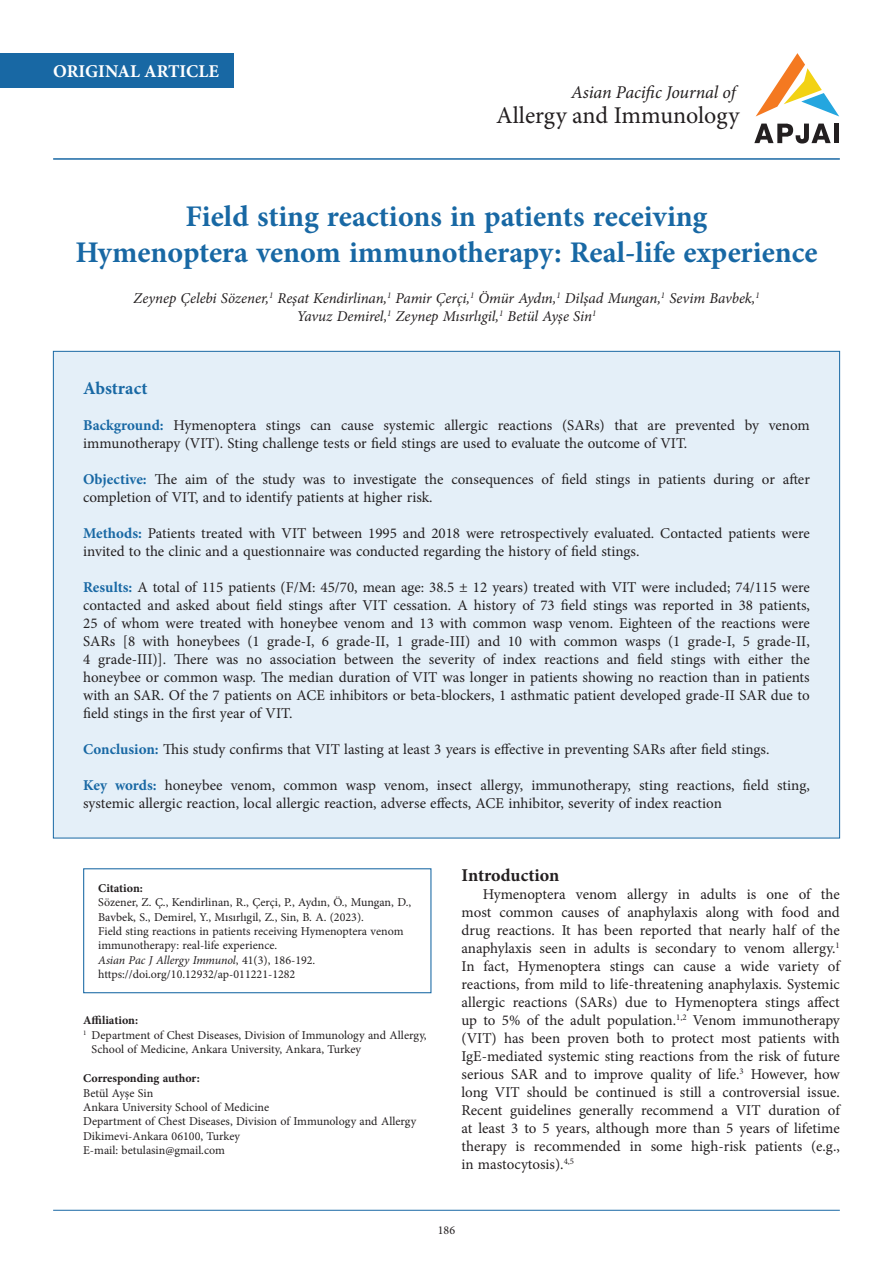
<style>
.page{position:relative;width:893px;height:1263px;background:#fff}
.page>*{position:absolute;margin:0;border:0;box-sizing:border-box;transform-origin:0 0}
.t1{font:700 30px "Minion Pro";color:#1868a4}
.t2{font:24px "Minion Pro";color:#231f20}
.t3{font:italic 18px "Minion Pro";letter-spacing:-.01em;color:#231f20}
.t4{font:700 18px "Minion Pro";color:#fff}
.t5{font:700 18px "Minion Pro";letter-spacing:-.005em;color:#231f20}
.t6{font:700 18px "Minion Pro";color:#1868a4}
.t7{font:15px/18px "Minion Pro";color:#231f20}
.t8{font:italic 15px "Minion Pro";letter-spacing:-.005em;color:#231f20}
.t9{font:12px/14.4px "Minion Pro";color:#231f20}
.t10{font:700 12px "Minion Pro";letter-spacing:-.005em;color:#231f20}
.s1{font-weight:700;color:#1868a4}
.s2{font-style:italic}
</style>
<div class="page">
<div style="left:53px;top:351px;width:787px;height:487px;background:#e4eff8;border:1px solid #1868a4"></div>
<div style="left:0;top:53px;width:234px;height:34px;background:#1868a4"></div>
<svg style="left:756px;top:53px;width:83px;height:63px"></svg>
<div style="left:834px;top:124px;width:5px;height:19px;background:#231f20"></div>
<svg style="left:754px;top:123px;width:77px;height:21px"></svg>
<hr style="left:53px;top:158px;width:787px;height:2px;background:#1868a4">
<hr style="left:53px;top:1210px;width:787px;height:1px;background:#1868a4">
<div style="left:83px;top:868px;width:348px;height:125px;background:#fff;border:1px solid #1868a4"></div>
<p class="t4" style="left:53px;top:58px;width:167px">ORIGINAL ARTICLE</p>
<p class="t3" style="left:571px;top:80px;width:166px">Asian Pacific Journal of</p>
<p class="t2" style="left:496px;top:100px;width:245px">Allergy and Immunology</p>
<p class="t1" style="left:186px;top:195px;width:523px">Field sting reactions in patients receiving</p>
<p class="t1" style="left:75px;top:231px;width:744px">Hymenoptera venom immunotherapy: Real-life experience</p>
<p class="t8" style="left:133px;top:288px;width:628px">Zeynep Çelebi Sözener,<sup>1</sup> Reşat Kendirlinan,<sup>1</sup> Pamir Çerçi,<sup>1</sup> Ömür Aydın,<sup>1</sup> Dilşad Mungan,<sup>1</sup> Sevim Bavbek,<sup>1</sup></p>
<p class="t8" style="left:297px;top:306px;width:301px">Yavuz Demirel,<sup>1</sup> Zeynep Mısırlıgil,<sup>1</sup> Betül Ayşe Sin<sup>1</sup></p>
<p class="t6" style="left:83px;top:376px;width:66px">Abstract</p>
<p class="t7" style="left:83px;top:416px;width:728px"><span class="s1">Background:</span> Hymenoptera stings can cause systemic allergic reactions (SARs) that are prevented by venom immunotherapy (VIT). Sting challenge tests or field stings are used to evaluate the outcome of VIT.</p>
<p class="t7" style="left:83px;top:470px;width:728px"><span class="s1">Objective:</span> The aim of the study was to investigate the consequences of field stings in patients during or after completion of VIT, and to identify patients at higher risk.</p>
<p class="t7" style="left:83px;top:524px;width:728px"><span class="s1">Methods:</span> Patients treated with VIT between 1995 and 2018 were retrospectively evaluated. Contacted patients were invited to the clinic and a questionnaire was conducted regarding the history of field stings.</p>
<p class="t7" style="left:83px;top:578px;width:728px;text-align:justify"><span class="s1">Results:</span> A total of 115 patients (F/M: 45/70, mean age: 38.5 ± 12 years) treated with VIT were included; 74/115 were contacted and asked about field stings after VIT cessation. A history of 73 field stings was reported in 38 patients, 25 of whom were treated with honeybee venom and 13 with common wasp venom. Eighteen of the reactions were SARs [8 with honeybees (1 grade-I, 6 grade-II, 1 grade-III) and 10 with common wasps (1 grade-I, 5 grade-II, 4 grade-III)]. There was no association between the severity of index reactions and field stings with either the honeybee or common wasp. The median duration of VIT was longer in patients showing no reaction than in patients with an SAR. Of the 7 patients on ACE inhibitors or beta-blockers, 1 asthmatic patient developed grade-II SAR due to field stings in the first year of VIT.</p>
<p class="t7" style="left:83px;top:740px;width:688px"><span class="s1">Conclusion:</span> This study confirms that VIT lasting at least 3 years is effective in preventing SARs after field stings.</p>
<p class="t7" style="left:83px;top:776px;width:728px"><span class="s1">Key words:</span> honeybee venom, common wasp venom, insect allergy, immunotherapy, sting reactions, field sting, systemic allergic reaction, local allergic reaction, adverse effects, ACE inhibitor, severity of index reaction</p>
<p class="t10" style="left:98px;top:879px;width:46px">Citation:</p>
<p class="t9" style="left:98px;top:895px;width:314px">Sözener, Z. Ç., Kendirlinan, R., Çerçi, P., Aydın, Ö., Mungan, D., Bavbek, S., Demirel, Y., Mısırlıgil, Z., Sin, B. A. (2023).<br>Field sting reactions in patients receiving Hymenoptera venom immunotherapy: real-life experience.<br><span class="s2">Asian Pac J Allergy Immunol</span>, 41(3), 186-192. https://doi.org/10.12932/ap-011221-1282</p>
<p class="t10" style="left:83px;top:1012px;width:56px">Affiliation:</p>
<p class="t9" style="left:92px;top:1028px;width:337px;text-indent:-9px"><sup>1</sup> Department of Chest Diseases, Division of Immunology and Allergy,<br>School of Medicine, Ankara University, Ankara, Turkey</p>
<p class="t10" style="left:83px;top:1070px;width:118px">Corresponding author:</p>
<p class="t9" style="left:83px;top:1085px;width:72px">Betül Ayşe Sin</p>
<p class="t9" style="left:83px;top:1100px;width:188px">Ankara University School of Medicine</p>
<p class="t9" style="left:83px;top:1114px;width:335px">Department of Chest Diseases, Division of Immunology and Allergy</p>
<p class="t9" style="left:83px;top:1129px;width:158px">Dikimevi-Ankara 06100, Turkey</p>
<p class="t9" style="left:83px;top:1143px;width:143px">E-mail: betulasin@gmail.com</p>
<p class="t5" style="left:461px;top:863px;width:99px">Introduction</p>
<p class="t7" style="left:461px;top:886px;width:380px;text-align:justify;text-indent:21px">Hymenoptera venom allergy in adults is one of the most common causes of anaphylaxis along with food and drug reactions. It has been reported that nearly half of the anaphylaxis seen in adults is secondary to venom allergy.<sup>1<br></sup>In fact, Hymenoptera stings can cause a wide variety of reactions, from mild to life-threatening anaphylaxis. Systemic allergic reactions (SARs) due to Hymenoptera stings affect up to 5% of the adult population.<sup>1,2</sup> Venom immunotherapy (VIT) has been proven both to protect most patients with IgE-mediated systemic sting reactions from the risk of future serious SAR and to improve quality of life.<sup>3</sup> However, how long VIT should be continued is still a controversial issue.<br>Recent guidelines generally recommend a VIT duration of at least 3 to 5 years, although more than 5 years of lifetime therapy is recommended in some high-risk patients (e.g., in mastocytosis).<sup>4,5</sup></p>
<p class="t9" style="left:438px;top:1223px;width:19px">186</p>
</div>
